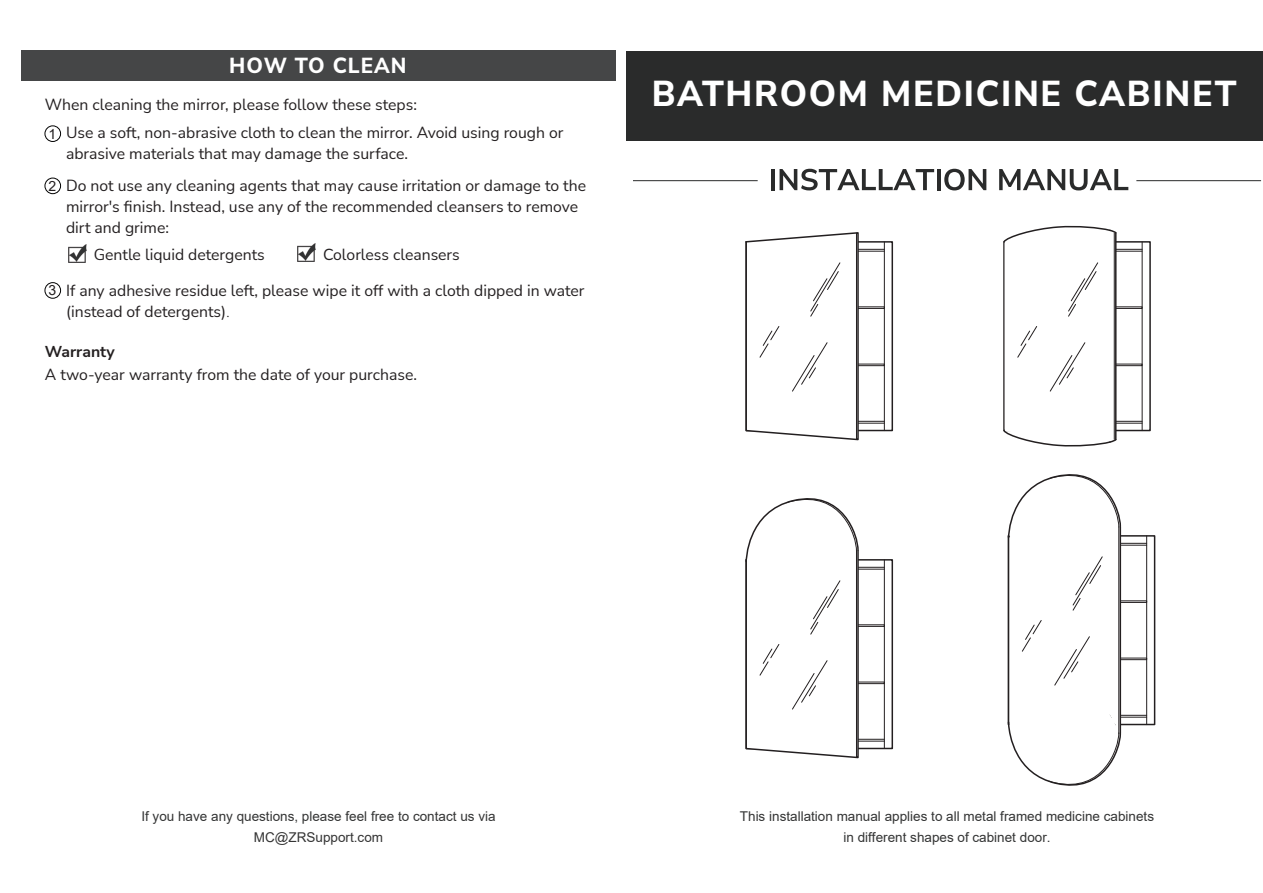
<style>
.page{position:relative;width:1263px;height:893px;background:#fff}
.page>*{position:absolute;margin:0;border:0;box-sizing:border-box;transform-origin:0 0}
.t1{font:800 36px "Nunito Sans";letter-spacing:.05em;color:#fff;scale:.96 1}
.t2{font:800 21.75px "Nunito Sans";letter-spacing:.05em;color:#fff;scale:.96 1}
.t3{font:15.75px/21px "Nunito Sans";color:#231f20}
.t4{font:700 15.75px "Nunito Sans";color:#231f20}
.t5{font:14.1px "Arial";color:#231f20}
.t6{font:13.5px/21px "Arial";color:#333434;text-align:center}
.t7{font:13.5px "Arial";color:#343434}
.s1{font-family:"Adobe Song Std";font-weight:300}
</style>
<div class="page">
<div style="left:627px;top:51px;width:636px;height:89px;background:#2a2b2b"></div>
<hr style="left:771px;top:169px;width:4px;height:21px;background:#2a2b2b">
<svg style="left:779px;top:169px;width:155px;height:21px"></svg>
<svg style="left:937px;top:169px;width:3px;height:21px"></svg>
<svg style="left:944px;top:169px;width:42px;height:21px"></svg>
<svg style="left:999px;top:169px;width:129px;height:21px"></svg>
<hr style="left:633px;top:180px;width:125px;height:1px;background:#2a2b2b">
<hr style="left:1136px;top:180px;width:125px;height:1px;background:#2a2b2b">
<div style="left:45px;top:126px;width:16px;height:16px;border:1px solid #030303;border-radius:50%"></div>
<div style="left:45px;top:178px;width:16px;height:16px;border:1px solid #030303;border-radius:50%"></div>
<img style="left:68px;top:245px;width:18px;height:18px">
<img style="left:297px;top:244px;width:18px;height:18px">
<div style="left:21px;top:51px;width:594px;height:30px;background:#454647"></div>
<div style="left:45px;top:282px;width:16px;height:16px;border:1px solid #030303;border-radius:50%"></div>
<div style="left:855px;top:364px;width:30px;height:2px;background:#fff;border:1px solid #231f20"></div>
<div style="left:855px;top:306px;width:30px;height:3px;background:#fff;border:1px solid #231f20"></div>
<hr style="left:884px;top:242px;width:1px;height:189px;background:#231f20">
<hr style="left:801px;top:251px;width:83px;height:1px;background:#231f20">
<hr style="left:801px;top:249px;width:83px;height:1px;background:#231f20">
<hr style="left:801px;top:423px;width:83px;height:1px;background:#231f20">
<hr style="left:801px;top:421px;width:83px;height:1px;background:#231f20">
<div style="left:745px;top:241px;width:148px;height:190px;border:2px solid #231f20"></div>
<svg style="left:745px;top:232px;width:114px;height:209px"></svg>
<hr style="left:856px;top:233px;width:1px;height:206px;background:#231f20">
<div style="left:1113px;top:364px;width:29px;height:2px;background:#fff;border:1px solid #231f20"></div>
<div style="left:1113px;top:306px;width:29px;height:3px;background:#fff;border:1px solid #231f20"></div>
<hr style="left:1142px;top:242px;width:1px;height:189px;background:#231f20">
<hr style="left:1059px;top:251px;width:83px;height:1px;background:#231f20">
<hr style="left:1059px;top:249px;width:83px;height:1px;background:#231f20">
<hr style="left:1059px;top:423px;width:83px;height:1px;background:#231f20">
<hr style="left:1059px;top:421px;width:83px;height:1px;background:#231f20">
<div style="left:1003px;top:241px;width:148px;height:190px;border:2px solid #231f20"></div>
<svg style="left:1003px;top:226px;width:115px;height:221px"></svg>
<div style="left:855px;top:682px;width:30px;height:2px;background:#fff;border:1px solid #231f20"></div>
<div style="left:855px;top:624px;width:30px;height:3px;background:#fff;border:1px solid #231f20"></div>
<hr style="left:884px;top:560px;width:1px;height:189px;background:#231f20">
<hr style="left:801px;top:569px;width:83px;height:1px;background:#231f20">
<hr style="left:801px;top:567px;width:83px;height:1px;background:#231f20">
<hr style="left:801px;top:741px;width:83px;height:1px;background:#231f20">
<hr style="left:801px;top:739px;width:83px;height:1px;background:#231f20">
<div style="left:745px;top:559px;width:148px;height:190px;border:2px solid #231f20"></div>
<svg style="left:745px;top:498px;width:114px;height:261px"></svg>
<div style="left:1118px;top:658px;width:29px;height:2px;background:#fff;border:1px solid #231f20"></div>
<div style="left:1118px;top:600px;width:29px;height:3px;background:#fff;border:1px solid #231f20"></div>
<hr style="left:1146px;top:536px;width:1px;height:189px;background:#231f20">
<hr style="left:1064px;top:545px;width:83px;height:1px;background:#231f20">
<hr style="left:1064px;top:543px;width:83px;height:1px;background:#231f20">
<hr style="left:1064px;top:717px;width:83px;height:1px;background:#231f20">
<hr style="left:1064px;top:715px;width:83px;height:1px;background:#231f20">
<div style="left:1008px;top:535px;width:147px;height:190px;border:2px solid #231f20"></div>
<svg style="left:1007px;top:474px;width:115px;height:312px"></svg>
<h2 class="t2" style="left:229px;top:50px;width:186px">HOW TO CLEAN</h2>
<p class="t3" style="left:66px;top:89px;width:499px;line-height:28.3px;text-indent:-21px">When cleaning the mirror, please follow these steps:<br>Use a soft, non-abrasive cloth to clean the mirror. Avoid using rough or</p>
<p class="t3" style="left:66px;top:137px;width:521px;line-height:31.5px">abrasive materials that may damage the surface.<br>Do not use any cleaning agents that may cause irritation or damage to the</p>
<p class="t3" style="left:66px;top:195px;width:514px">mirror's finish. Instead, use any of the recommended cleansers to remove dirt and grime:</p>
<p class="t5" style="left:49px;top:124px;width:9px">1</p>
<p class="t5" style="left:49px;top:176px;width:9px">2</p>
<p class="t5" style="left:49px;top:281px;width:9px">3</p>
<p class="t3" style="left:94px;top:243px;width:173px">Gentle liquid detergents</p>
<p class="t3" style="left:323px;top:244px;width:138px">Colorless cleansers</p>
<p class="t3" style="left:66px;top:279px;width:520px">If any adhesive residue left, please wipe it off with a cloth dipped in water (instead of detergents)<span class="s1">.</span></p>
<p class="t4" style="left:45px;top:340px;width:71px">Warranty</p>
<p class="t3" style="left:45px;top:364px;width:373px">A two-year warranty from the date of your purchase.</p>
<h1 class="t1" style="left:652px;top:68px;width:611px">BATHROOM MEDICINE CABINET</h1>
<p class="t6" style="left:141px;top:806px;width:356px">If you have any questions, please feel free to contact us via</p>
<p class="t7" style="left:254px;top:828px;width:131px">MC@ZRSupport.com</p>
<p class="t6" style="left:740px;top:806px;width:416px">This installation manual applies to all metal framed medicine cabinets in different shapes of cabinet door.</p>
</div>
